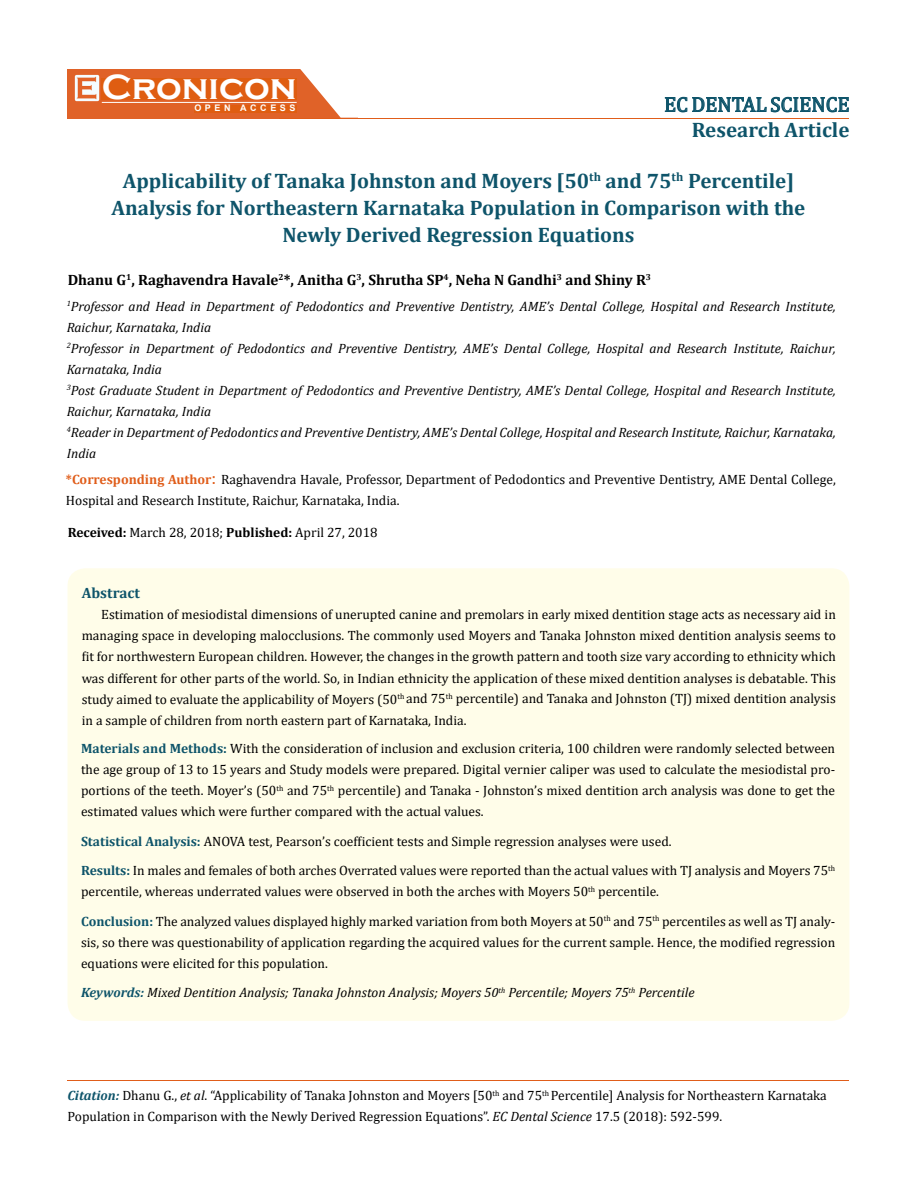
<style>
.page{position:relative;width:917px;height:1190px;background:#fff}
.page>*{position:absolute;margin:0;border:0;box-sizing:border-box;transform-origin:0 0}
.t1{font:700 36px "Copperplate Gothic";color:#fff}
.t2{font:700 21px/27px "Cambria";color:#0e546a;text-align:center}
.t3{font:21px "Cambria";color:#0e546a}
.t4{font:700 15px "Cambria";color:#000}
.t5{font:700 15px "Cambria";color:#0e546a}
.t6{font:13.5px/21px "Cambria";color:#000}
.t7{font:italic 13.5px/21px "Cambria";color:#000}
.t8{font:700 9px "Arial";letter-spacing:.4em;color:#fff}
.s1{font-weight:700;color:#e05d1a}
.s2{font-size:18px;color:#e05d1a}
.s3{font-weight:700}
.s4{font-weight:700;color:#0e546a}
.s5{font-weight:700;font-style:italic;color:#0e546a}
.s6{font-style:italic}
</style>
<div class="page">
<div style="left:67px;top:70px;width:290px;height:49px;background:#e06228"></div>
<svg style="left:300px;top:69px;width:58px;height:49px"></svg>
<img style="left:75px;top:75px;width:24px;height:26px">
<div style="left:102px;top:79px;width:195px;height:21px;background:#df5d11"></div>
<div style="left:194px;top:105px;width:103px;height:7px;background:#df5d11"></div>
<svg style="left:664px;top:97px;width:185px;height:15px"></svg>
<hr style="left:102px;top:102px;width:194px;height:1px;background:#fff">
<hr style="left:279px;top:118px;width:569px;height:1px;background:#e05d1a">
<hr style="left:67px;top:1080px;width:782px;height:1px;background:#e05d1a">
<div style="left:67px;top:568px;width:782px;height:452px;background:#fffde9;border-radius:18px"></div>
<h1 class="t1" style="left:102px;top:68px;width:196px">Cronicon</h1>
<p class="t8" style="left:194px;top:102px;width:103px">OPEN ACCESS</p>
<h2 class="t3" style="left:664px;top:92px;width:187px">EC DENTAL SCIENCE</h2>
<h2 class="t2" style="left:691px;top:116px;width:159px">Research Article</h2>
<h2 class="t2" style="left:111px;top:166px;width:695px">Applicability of Tanaka Johnston and Moyers [50<sup>th</sup> and 75<sup>th</sup> Percentile]<br>Analysis for Northeastern Karnataka Population in Comparison with the<br>Newly Derived Regression Equations</h2>
<p class="t4" style="left:68px;top:269px;width:585px">Dhanu G<sup>1</sup>, Raghavendra Havale<sup>2</sup>*, Anitha G<sup>3</sup>, Shrutha SP<sup>4</sup>, Neha N Gandhi<sup>3</sup> and Shiny R<sup>3</sup></p>
<p class="t7" style="left:67px;top:295px;width:770px"><sup>1</sup>Professor and Head in Department of Pedodontics and Preventive Dentistry, AME’s Dental College, Hospital and Research Institute, Raichur, Karnataka, India<br><sup>2</sup>Professor in Department of Pedodontics and Preventive Dentistry, AME’s Dental College, Hospital and Research Institute, Raichur, Karnataka, India<br><sup>3</sup>Post Graduate Student in Department of Pedodontics and Preventive Dentistry, AME’s Dental College, Hospital and Research Institute, Raichur, Karnataka, India<br><sup>4</sup>Reader in Department of Pedodontics and Preventive Dentistry, AME’s Dental College, Hospital and Research Institute, Raichur, Karnataka, India</p>
<p class="t6" style="left:66px;top:468px;width:771px"><span class="s1">*Corresponding Author</span><span class="s2">:</span> Raghavendra Havale, Professor, Department of Pedodontics and Preventive Dentistry, AME Dental College,<br>Hospital and Research Institute, Raichur, Karnataka, India.</p>
<p class="t6" style="left:68px;top:521px;width:311px"><span class="s3">Received:</span> March 28, 2018; <span class="s3">Published:</span> April 27, 2018</p>
<p class="t5" style="left:82px;top:582px;width:60px">Abstract</p>
<p class="t6" style="left:82px;top:604px;width:755px;text-align:justify;text-indent:20px">Estimation of mesiodistal dimensions of unerupted canine and premolars in early mixed dentition stage acts as necessary aid in managing space in developing malocclusions. The commonly used Moyers and Tanaka Johnston mixed dentition analysis seems to fit for northwestern European children. However, the changes in the growth pattern and tooth size vary according to ethnicity which was different for other parts of the world. So, in Indian ethnicity the application of these mixed dentition analyses is debatable. This study aimed to evaluate the applicability of Moyers (50<sup>th</sup> and 75<sup>th</sup> percentile) and Tanaka and Johnston (TJ) mixed dentition analysis in a sample of children from north eastern part of Karnataka, India.</p>
<p class="t6" style="left:81px;top:738px;width:755px;text-align:justify"><span class="s4">Materials and Methods:</span> With the consideration of inclusion and exclusion criteria, 100 children were randomly selected between the age group of 13 to 15 years and Study models were prepared. Digital vernier caliper was used to calculate the mesiodistal pro&shy;portions of the teeth. Moyer’s (50<sup>th</sup> and 75<sup>th</sup> percentile) and Tanaka - Johnston’s mixed dentition arch analysis was done to get the estimated values which were further compared with the actual values.</p>
<p class="t6" style="left:81px;top:827px;width:755px;line-height:28.5px"><span class="s4">Statistical Analysis:</span> ANOVA test, Pearson’s coefficient tests and Simple regression analyses were used.<br><span class="s4">Results:</span> In males and females of both arches Overrated values were reported than the actual values with TJ analysis and Moyers 75<sup>th</sup></p>
<p class="t6" style="left:81px;top:880px;width:579px">percentile, whereas underrated values were observed in both the arches with Moyers 50<sup>th</sup> percentile.</p>
<p class="t6" style="left:81px;top:910px;width:755px;text-align:justify"><span class="s4">Conclusion:</span> The analyzed values displayed highly marked variation from both Moyers at 50<sup>th</sup> and 75<sup>th</sup> percentiles as well as TJ analy&shy;sis, so there was questionability of application regarding the acquired values for the current sample. Hence, the modified regression equations were elicited for this population.</p>
<p class="t7" style="left:81px;top:981px;width:615px"><span class="s4">Keywords:</span> Mixed Dentition Analysis; Tanaka Johnston Analysis; Moyers 50<sup>th</sup> Percentile; Moyers 75<sup>th</sup> Percentile</p>
<p class="t6" style="left:67px;top:1085px;width:760px"><span class="s5">Citation:</span> Dhanu G., <span class="s6">et al</span>. “Applicability of Tanaka Johnston and Moyers [50<sup>th</sup> and 75<sup>th</sup> Percentile] Analysis for Northeastern Karnataka<br>Population in Comparison with the Newly Derived Regression Equations”. <span class="s6">EC Dental Science</span> 17.5 (2018): 592-599.</p>
</div>
